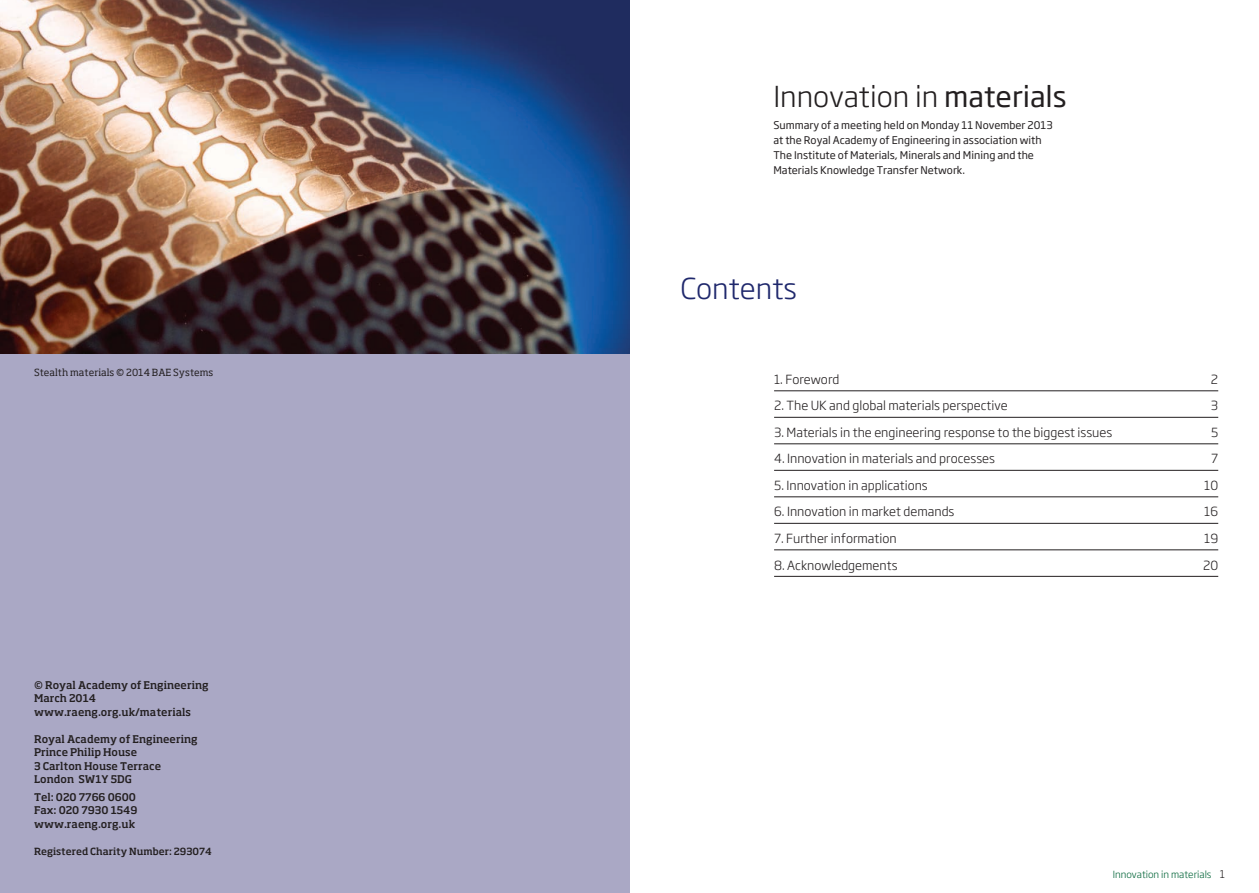
<style>
.page{position:relative;width:1259px;height:893px;background:#fff}
.page>*{position:absolute;margin:0;border:0;box-sizing:border-box;transform-origin:0 0}
.t1{font:300 28.5px "Soho Gothic Pro";color:#231f20}
.t2{font:300 28.5px "Soho Gothic Pro";color:#1f286c}
.t3{font:300 12.45px "Soho Gothic Pro";color:#231f20}
.t4{font:500 10.5px/13.5px "Soho Pro";color:#231f20}
.t5{font:10.5px/15px "Soho Gothic Pro";color:#231f20}
.t6{font:9.75px "Soho Pro";color:#231f20}
.t7{font:500 9.75px "Soho Pro";color:#231f20}
.t8{font:300 9.75px "Soho Gothic Pro";color:#006437}
.s1{font-weight:400}
.s2{font-size:10.5px;color:#231f20}
</style>
<div class="page">
<div style="left:0;top:0;width:629px;height:893px;background:#aaa8c5"></div>
<img style="left:0;top:0;width:629px;height:354px">
<hr style="left:774px;top:390px;width:444px;height:1px;background:#231f20">
<hr style="left:774px;top:417px;width:444px;height:1px;background:#231f20">
<hr style="left:774px;top:443px;width:444px;height:1px;background:#231f20">
<hr style="left:774px;top:470px;width:444px;height:1px;background:#231f20">
<hr style="left:774px;top:496px;width:444px;height:1px;background:#231f20">
<hr style="left:774px;top:523px;width:444px;height:1px;background:#231f20">
<hr style="left:774px;top:549px;width:444px;height:1px;background:#231f20">
<hr style="left:774px;top:576px;width:444px;height:1px;background:#231f20">
<p class="t6" style="left:34px;top:365px;width:181px">Stealth materials © 2014 BAE Systems</p>
<p class="t4" style="left:34px;top:677px;width:176px">© Royal Academy of Engineering<br>March 2014 www.raeng.org.uk/materials</p>
<p class="t4" style="left:34px;top:731px;width:165px">Royal Academy of Engineering<br>Prince Philip House<br>3 Carlton House Terrace<br>London SW1Y 5DG</p>
<p class="t4" style="left:34px;top:790px;width:105px">Tel: 020 7766 0600<br>Fax: 020 7930 1549 www.raeng.org.uk</p>
<p class="t7" style="left:34px;top:844px;width:179px">Registered Charity Number: 293074</p>
<h1 class="t1" style="left:773px;top:75px;width:295px">Innovation in <span class="s1">materials</span></h1>
<p class="t5" style="left:773px;top:117px;width:281px">Summary of a meeting held on Monday 11 November 2013 at the Royal Academy of Engineering in association with The Institute of Materials, Minerals and Mining and the Materials Knowledge Transfer Network.</p>
<h1 class="t2" style="left:680px;top:266px;width:118px">Contents</h1>
<p class="t3" style="left:774px;top:370px;width:67px">1. Foreword</p>
<p class="t3" style="left:1211px;top:370px;width:9px">2</p>
<p class="t3" style="left:774px;top:396px;width:235px">2. The UK and global materials perspective</p>
<p class="t3" style="left:1211px;top:396px;width:9px">3</p>
<p class="t3" style="left:774px;top:423px;width:340px">3. Materials in the engineering response to the biggest issues</p>
<p class="t3" style="left:1211px;top:423px;width:9px">5</p>
<p class="t3" style="left:774px;top:449px;width:222px">4. Innovation in materials and processes</p>
<p class="t3" style="left:1211px;top:449px;width:8px">7</p>
<p class="t3" style="left:774px;top:476px;width:155px">5. Innovation in applications</p>
<p class="t3" style="left:1204px;top:476px;width:16px">10</p>
<p class="t3" style="left:774px;top:502px;width:182px">6. Innovation in market demands</p>
<p class="t3" style="left:1204px;top:502px;width:15px">16</p>
<p class="t3" style="left:774px;top:529px;width:124px">7. Further information</p>
<p class="t3" style="left:1204px;top:529px;width:15px">19</p>
<p class="t3" style="left:774px;top:555px;width:125px">8. Acknowledgements</p>
<p class="t3" style="left:1203px;top:555px;width:17px">20</p>
<p class="t8" style="left:1112px;top:867px;width:114px">Innovation in materials <span class="s2">1</span></p>
</div>
